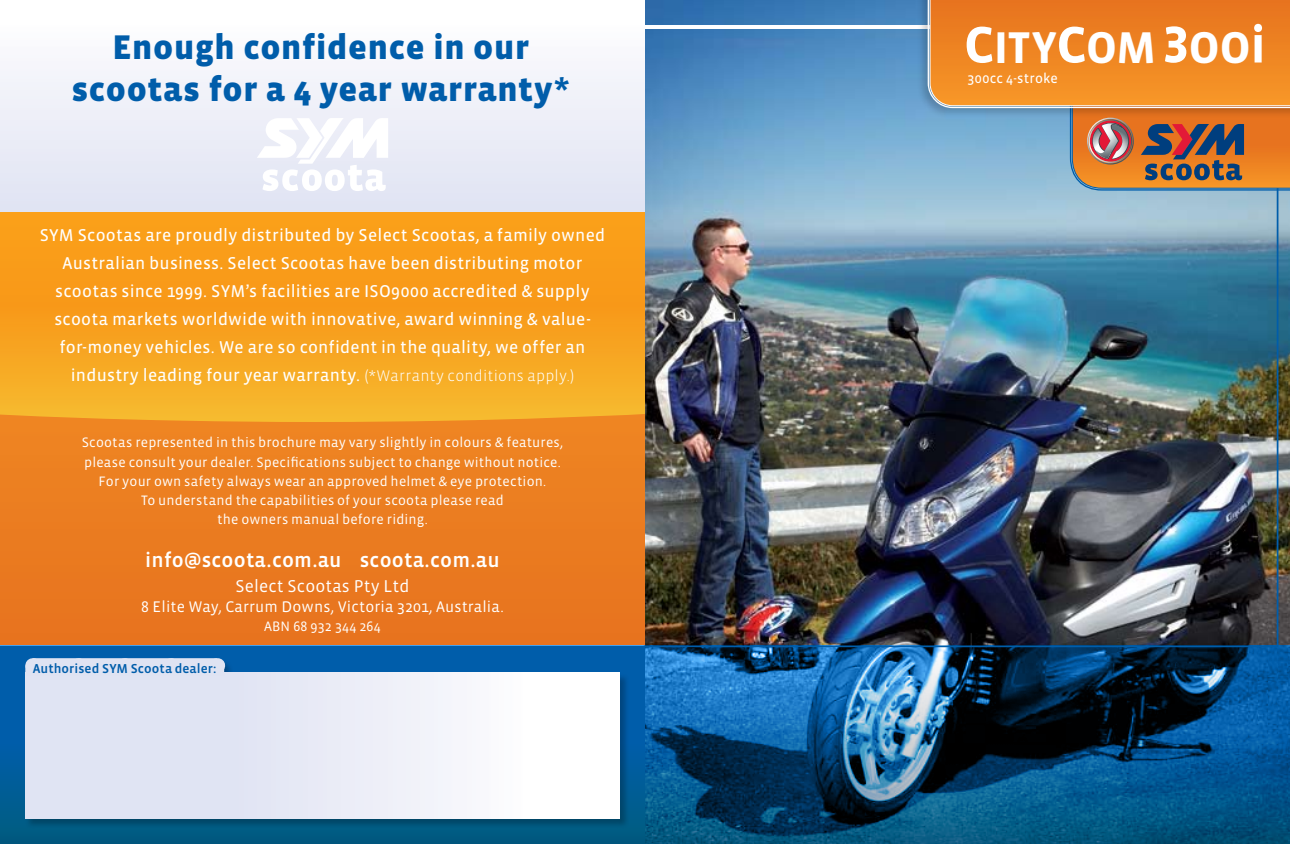
<style>
.page{position:relative;width:1290px;height:844px;background:#fff}
.page>*{position:absolute;margin:0;border:0;box-sizing:border-box;transform-origin:0 0}
.t1{font:700 45.5px "Vista Sans OT";letter-spacing:-.01em;color:#fff}
.t2{font:900 35px "Vista Sans OT";letter-spacing:.02em;color:#005daa}
.t3{font:500 21px "Vista Sans OT";letter-spacing:.01em;color:#fff}
.t4{font:17.5px/28px "Vista Sans OT";letter-spacing:.015em;color:#fff;text-align:center}
.t5{font:17.5px "Vista Sans OT";letter-spacing:.01em;color:#fff}
.t6{font:15.75px "Vista Sans OT";letter-spacing:.01em;color:#fff}
.t7{font:14px/19.2px "Vista Sans OT";letter-spacing:.015em;color:#fff;text-align:center}
.t8{font:14px "Vista Sans OT";letter-spacing:.015em;color:#fff}
.t9{font:500 13.3px "Vista Sans OT";letter-spacing:.005em;color:#005daa}
.s1{font-size:52.5px}
.s2{font-weight:500}
.s3{font-weight:300;font-size:15.75px}
</style>
<div class="page">
<div style="left:0;top:211px;width:645px;height:434px;background:#ea7b20"></div>
<img style="left:645px;top:0;width:645px;height:645px">
<svg style="left:0;top:645px;width:1290px;height:198px;background:#0b4e7d"></svg>
<svg style="left:0;top:211px;width:642px;height:211px;background:#f7a31f"></svg>
<hr style="left:25px;top:25px;width:956px;height:4px;background:#fff">
<div style="left:25px;top:658px;width:605px;height:170px;background:#000;opacity:.25"></div>
<div style="left:25px;top:672px;width:595px;height:146px;background:linear-gradient(to right,#d8ddf0,#fff)"></div>
<div style="left:33px;top:658px;width:184px;height:14px;background:#dfe3f2"></div>
<svg style="left:79px;top:658px;width:115px;height:1px"></svg>
<div style="left:25px;top:665px;width:199px;height:10px;background:#dfe3f2"></div>
<img style="left:642px;top:175px;width:637px;height:473px">
<div style="left:0;top:0;width:645px;height:211px;background:linear-gradient(to bottom,#fff,#dfe3f3)"></div>
<div style="left:917px;top:0;width:373px;height:119px;background:#000;opacity:.2"></div>
<svg style="left:927px;top:0;width:363px;height:191px;background:#cc894c"></svg>
<svg style="left:257px;top:118px;width:131px;height:73px"></svg>
<h2 class="t2" style="left:113px;top:29px;width:418px">Enough confidence in our</h2>
<h1 class="t1" style="left:964px;top:24px;width:303px"><span class="s1">C</span>ITY<span class="s1">C</span>OM<sup>3</sup>OO<span class="s1">i</span></h1>
<h2 class="t2" style="left:72px;top:71px;width:499px">scootas for a 4 year warranty<span class="s2">*</span></h2>
<p class="t8" style="left:967px;top:71px;width:92px">300cc 4-stroke</p>
<p class="t4" style="left:40px;top:221px;width:567px">SYM Scootas are proudly distributed by Select Scootas, a family owned Australian business. Select Scootas have been distributing motor scootas since 1999. SYM’s facilities are ISO9000 accredited &amp; supply scoota markets worldwide with innovative, award winning &amp; value&shy;for-money vehicles. We are so confident in the quality, we offer an industry leading four year warranty. <span class="s3">(*Warranty conditions apply.)</span></p>
<p class="t7" style="left:82px;top:433px;width:483px">Scootas represented in this brochure may vary slightly in colours &amp; features, please consult your dealer. Specifications subject to change without notice.<br>For your own safety always wear an approved helmet &amp; eye protection.<br>To understand the capabilities of your scoota please read<br>the owners manual before riding.</p>
<p class="t3" style="left:145px;top:549px;width:356px">info@scoota.com.au scoota.com.au</p>
<p class="t5" style="left:236px;top:577px;width:175px">Select Scootas Pty Ltd</p>
<p class="t6" style="left:141px;top:598px;width:364px">8 Elite Way, Carrum Downs, Victoria 3201, Australia.</p>
<p class="t7" style="left:264px;top:616px;width:118px">ABN 68 932 344 264</p>
<p class="t9" style="left:33px;top:661px;width:185px">Authorised SYM Scoota dealer:</p>
</div>
